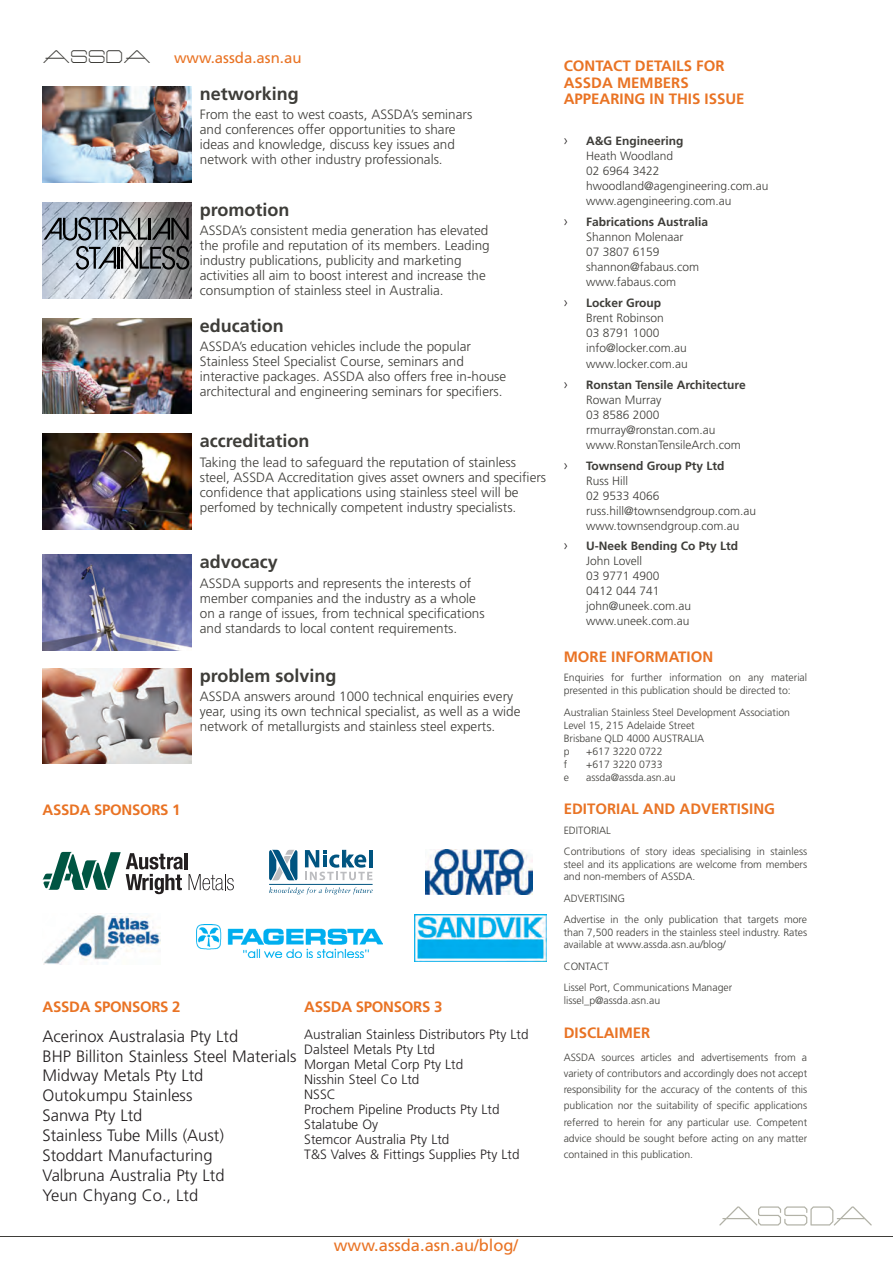
<style>
.page{position:relative;width:893px;height:1263px;background:#fff}
.page>*{position:absolute;margin:0;border:0;box-sizing:border-box;transform-origin:0 0}
.Inside__Captions{font:700 18px "Frutiger LT Std";color:#3e3d39}
.t1{font:300 16.5px "Frutiger";color:#231f20}
.t2{font:16.5px "Frutiger";color:#e97324}
.Inside__Sub_Heading{font:700 15px/16.5px "Frutiger LT Std";color:#e97324}
.Sub_Heading__10pt_Bo{font:700 15px "Frutiger";letter-spacing:-.02em;color:#e97324}
.Inside__Captions-2{font:15px "Frutiger";color:#e97324}
.Inside__Body_Text{font:300 14.25px "Frutiger LT Std";color:#231f20}
.Inside__Captions-3{font:300 13.5px/15px "Frutiger LT Std";color:#3e3d39}
.t3{font:300 13.5px "Frutiger";color:#231f20}
.Inside__Body_Text-2{font:300 12px/15px "Frutiger LT Std";color:#3e3d39}
.Inside__Body_Text-3{font:300 10.5px/16.2px "Frutiger LT Std";color:#3e3d39}
.s1{font-family:"Architext";font-size:21px;color:#3e3d39}
.s2{font-weight:700}
</style>
<div class="page">
<hr style="left:0;top:1236px;width:893px;height:1px;background:#3e3d39">
<svg style="left:719px;top:1206px;width:153px;height:19px"></svg>
<img style="left:43px;top:913px;width:117px;height:52px">
<img style="left:415px;top:914px;width:131px;height:48px">
<img style="left:425px;top:850px;width:108px;height:44px">
<svg style="left:269px;top:887px;width:104px;height:7px"></svg>
<svg style="left:305px;top:850px;width:67px;height:30px"></svg>
<svg style="left:269px;top:850px;width:28px;height:30px"></svg>
<hr style="left:269px;top:884px;width:104px;height:1px;background:#005480">
<img style="left:197px;top:925px;width:186px;height:33px">
<hr style="left:185px;top:853px;width:3px;height:16px;background:#231f20">
<svg style="left:189px;top:874px;width:45px;height:16px"></svg>
<svg style="left:43px;top:852px;width:140px;height:42px"></svg>
<img style="left:43px;top:87px;width:148px;height:95px">
<img style="left:43px;top:202px;width:148px;height:96px">
<img style="left:43px;top:318px;width:148px;height:96px">
<img style="left:43px;top:434px;width:148px;height:95px">
<img style="left:43px;top:555px;width:148px;height:96px">
<img style="left:43px;top:668px;width:148px;height:96px">
<svg style="left:44px;top:217px;width:145px;height:53px;background:#81878e"></svg>
<p class="Inside__Captions-2" style="left:43px;top:49px;width:261px"><span class="s1">ASSDA</span> www.assda.asn.au</p>
<p class="Inside__Captions" style="left:200px;top:83px;width:101px">networking</p>
<p class="Inside__Captions-3" style="left:200px;top:107px;width:274px">From the east to west coasts, ASSDA’s seminars and conferences offer opportunities to share ideas and knowledge, discuss key issues and network with other industry professionals.</p>
<p class="Inside__Captions" style="left:200px;top:199px;width:91px">promotion</p>
<p class="Inside__Captions-3" style="left:200px;top:223px;width:291px">ASSDA’s consistent media generation has elevated the profile and reputation of its members. Leading industry publications, publicity and marketing activities all aim to boost interest and increase the consumption of stainless steel in Australia.</p>
<p class="Inside__Captions" style="left:200px;top:315px;width:86px">education</p>
<p class="Inside__Captions-3" style="left:200px;top:339px;width:308px">ASSDA’s education vehicles include the popular Stainless Steel Specialist Course, seminars and interactive packages. ASSDA also offers free in-house architectural and engineering seminars for specifiers.</p>
<p class="Inside__Captions" style="left:200px;top:430px;width:111px">accreditation</p>
<p class="Inside__Captions-3" style="left:200px;top:455px;width:348px">Taking the lead to safeguard the reputation of stainless steel, ASSDA Accreditation gives asset owners and specifiers confidence that applications using stainless steel will be perfomed by technically competent industry specialists.</p>
<p class="Inside__Captions" style="left:200px;top:552px;width:80px">advocacy</p>
<p class="Inside__Captions-3" style="left:200px;top:576px;width:286px">ASSDA supports and represents the interests of member companies and the industry as a whole on a range of issues, from technical specifications and standards to local content requirements.</p>
<p class="Inside__Captions" style="left:200px;top:665px;width:138px">problem solving</p>
<p class="Inside__Captions-3" style="left:200px;top:689px;width:322px">ASSDA answers around 1000 technical enquiries every year, using its own technical specialist, as well as a wide network of metallurgists and stainless steel experts.</p>
<p class="Sub_Heading__10pt_Bo" style="left:43px;top:801px;width:140px">ASSDA SPONSORS 1</p>
<p class="Sub_Heading__10pt_Bo" style="left:43px;top:997px;width:140px">ASSDA SPONSORS 2</p>
<p class="Sub_Heading__10pt_Bo" style="left:304px;top:997px;width:140px">ASSDA SPONSORS 3</p>
<p class="t1" style="left:43px;top:1027px;width:197px">Acerinox Australasia Pty Ltd</p>
<p class="t1" style="left:43px;top:1046px;width:255px">BHP Billiton Stainless Steel Materials</p>
<p class="t1" style="left:43px;top:1066px;width:162px">Midway Metals Pty Ltd</p>
<p class="t1" style="left:43px;top:1086px;width:151px">Outokumpu Stainless</p>
<p class="t1" style="left:43px;top:1106px;width:101px">Sanwa Pty Ltd</p>
<p class="t1" style="left:43px;top:1126px;width:183px">Stainless Tube Mills (Aust)</p>
<p class="t1" style="left:43px;top:1146px;width:172px">Stoddart Manufacturing</p>
<p class="t1" style="left:43px;top:1166px;width:183px">Valbruna Australia Pty Ltd</p>
<p class="t1" style="left:43px;top:1186px;width:157px">Yeun Chyang Co., Ltd</p>
<p class="t3" style="left:304px;top:1026px;width:226px">Australian Stainless Distributors Pty Ltd</p>
<p class="t3" style="left:304px;top:1041px;width:132px">Dalsteel Metals Pty Ltd</p>
<p class="t3" style="left:304px;top:1056px;width:161px">Morgan Metal Corp Pty Ltd</p>
<p class="t3" style="left:304px;top:1071px;width:117px">Nisshin Steel Co Ltd</p>
<p class="t3" style="left:304px;top:1086px;width:33px">NSSC</p>
<p class="t3" style="left:304px;top:1101px;width:197px">Prochem Pipeline Products Pty Ltd</p>
<p class="t3" style="left:304px;top:1116px;width:75px">Stalatube Oy</p>
<p class="t3" style="left:304px;top:1131px;width:147px">Stemcor Australia Pty Ltd</p>
<p class="t3" style="left:304px;top:1146px;width:217px">T&amp;S Valves &amp; Fittings Supplies Pty Ltd</p>
<p class="t2" style="left:334px;top:1236px;width:186px">www.assda.asn.au/blog/</p>
<p class="Inside__Sub_Heading" style="left:564px;top:58px;width:182px">CONTACT DETAILS FOR<br>ASSDA MEMBERS<br>APPEARING IN THIS ISSUE</p>
<p class="Inside__Body_Text" style="left:564px;top:132px;width:5px">›</p>
<p class="Inside__Body_Text-2" style="left:586px;top:134px;width:184px"><span class="s2">A&amp;G Engineering<br></span>Heath Woodland<br>02 6964 3422 hwoodland@agengineering.com.au www.agengineering.com.au</p>
<p class="Inside__Body_Text" style="left:564px;top:213px;width:5px">›</p>
<p class="Inside__Body_Text-2" style="left:586px;top:214px;width:124px"><span class="s2">Fabrications Australia<br></span>Shannon Molenaar<br>07 3807 6159 shannon@fabaus.com www.fabaus.com</p>
<p class="Inside__Body_Text" style="left:564px;top:294px;width:5px">›</p>
<p class="Inside__Body_Text-2" style="left:586px;top:295px;width:102px"><span class="s2">Locker Group<br></span>Brent Robinson<br>03 8791 1000 info@locker.com.au</p>
<p class="Inside__Body_Text-2" style="left:586px;top:357px;width:103px">www.locker.com.au</p>
<p class="Inside__Body_Text" style="left:564px;top:376px;width:5px">›</p>
<p class="Inside__Body_Text-2" style="left:586px;top:377px;width:161px"><span class="s2">Ronstan Tensile Architecture<br></span>Rowan Murray<br>03 8586 2000 rmurray@ronstan.com.au www.RonstanTensileArch.com</p>
<p class="Inside__Body_Text" style="left:564px;top:457px;width:5px">›</p>
<p class="Inside__Body_Text-2" style="left:586px;top:458px;width:172px"><span class="s2">Townsend Group Pty Ltd<br></span>Russ Hill<br>02 9533 4066 russ.hill@townsendgroup.com.au www.townsendgroup.com.au</p>
<p class="Inside__Body_Text" style="left:564px;top:537px;width:5px">›</p>
<p class="Inside__Body_Text-2" style="left:586px;top:539px;width:154px"><span class="s2">U-Neek Bending Co Pty Ltd<br></span>John Lovell<br>03 9771 4900<br>0412 044 741 john@uneek.com.au www.uneek.com.au</p>
<p class="Inside__Sub_Heading" style="left:564px;top:648px;width:151px">MORE INFORMATION</p>
<p class="Inside__Body_Text-3" style="left:564px;top:671px;width:245px;line-height:13px">Enquiries for further information on any material presented in this publication should be directed to:</p>
<p class="Inside__Body_Text-3" style="left:564px;top:706px;width:228px;line-height:13px">Australian Stainless Steel Development Association<br>Level 15, 215 Adelaide Street<br>Brisbane QLD 4000 AUSTRALIA<br>p</p>
<p class="Inside__Body_Text-3" style="left:586px;top:744px;width:78px">+617 3220 0722</p>
<p class="Inside__Body_Text-3" style="left:564px;top:757px;width:5px">f</p>
<p class="Inside__Body_Text-3" style="left:586px;top:757px;width:78px">+617 3220 0733</p>
<p class="Inside__Body_Text-3" style="left:564px;top:770px;width:7px">e</p>
<p class="Inside__Body_Text-3" style="left:586px;top:770px;width:91px">assda@assda.asn.au</p>
<p class="Inside__Sub_Heading" style="left:564px;top:801px;width:213px">EDITORIAL AND ADVERTISING</p>
<p class="Inside__Body_Text-3" style="left:564px;top:822px;width:49px">EDITORIAL</p>
<p class="Inside__Body_Text-3" style="left:564px;top:845px;width:245px;line-height:12.8px;text-align:justify">Contributions of story ideas specialising in stainless steel and its applications are welcome from members and non-members of ASSDA.</p>
<p class="Inside__Body_Text-3" style="left:564px;top:890px;width:63px">ADVERTISING</p>
<p class="Inside__Body_Text-3" style="left:564px;top:913px;width:245px;line-height:12.8px;text-align:justify">Advertise in the only publication that targets more than 7,500 readers in the stainless steel industry. Rates available at www.assda.asn.au/blog/</p>
<p class="Inside__Body_Text-3" style="left:564px;top:958px;width:47px">CONTACT</p>
<p class="Inside__Body_Text-3" style="left:564px;top:981px;width:170px;line-height:12.8px">Lissel Port, Communications Manager lissel_p@assda.asn.au</p>
<p class="Inside__Sub_Heading" style="left:564px;top:1025px;width:88px">DISCLAIMER</p>
<p class="Inside__Body_Text-3" style="left:564px;top:1049px;width:245px;text-align:justify">ASSDA sources articles and advertisements from a variety of contributors and accordingly does not accept responsibility for the accuracy of the contents of this publication nor the suitability of specific applications referred to herein for any particular use. Competent advice should be sought before acting on any matter contained in this publication.</p>
</div>
